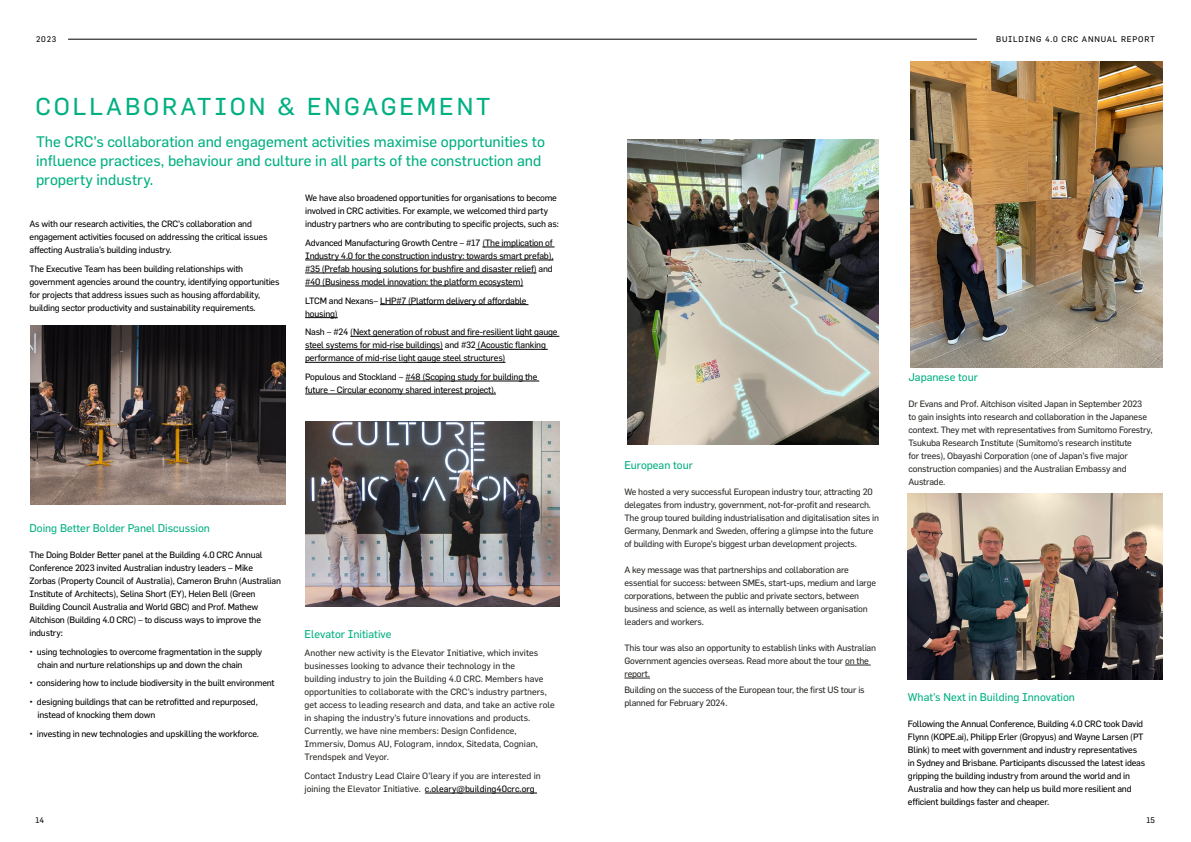
<style>
.page{position:relative;width:1191px;height:842px;background:#fff}
.page>*{position:absolute;margin:0;border:0;box-sizing:border-box;transform-origin:0 0}
.t1{font:24px "Flama Basic";letter-spacing:.12em;color:#00b082}
.t2{font:15px/19px "Flama Basic";color:#00b082}
.t3{font:11px "Flama Basic";color:#00b082}
.t4{font:9px/13px "Flama Basic";letter-spacing:-.02em;color:#000}
.t5{font:9px/13px "Flama Basic";letter-spacing:-.02em;color:#2c2a27}
.t6{font:9px/13px "Flama Basic";color:#2c2a27}
.t7{font:8px "Flama Basic";letter-spacing:.1em;color:#000}
.s1{color:#000}
</style>
<div class="page">
<hr style="left:68px;top:39px;width:909px;height:1px;background:#000">
<svg style="left:845px;top:665px;width:25px;height:1px"></svg>
<svg style="left:624px;top:678px;width:26px;height:1px"></svg>
<img style="left:627px;top:139px;width:251px;height:306px">
<img style="left:908px;top:494px;width:254px;height:185px">
<img style="left:30px;top:326px;width:255px;height:179px">
<img style="left:910px;top:62px;width:252px;height:305px">
<img style="left:305px;top:421px;width:254px;height:186px">
<hr style="left:425px;top:793px;width:112px;height:1px;background:#000">
<hr style="left:482px;top:247px;width:72px;height:1px;background:#000">
<hr style="left:305px;top:260px;width:248px;height:1px;background:#000">
<hr style="left:305px;top:273px;width:231px;height:1px;background:#000">
<hr style="left:305px;top:286px;width:218px;height:1px;background:#000">
<hr style="left:380px;top:304px;width:148px;height:1px;background:#000">
<hr style="left:305px;top:317px;width:33px;height:1px;background:#000">
<hr style="left:350px;top:336px;width:209px;height:1px;background:#000">
<hr style="left:305px;top:349px;width:138px;height:1px;background:#000">
<hr style="left:475px;top:349px;width:73px;height:1px;background:#000">
<hr style="left:305px;top:362px;width:200px;height:1px;background:#000">
<hr style="left:405px;top:381px;width:134px;height:1px;background:#000">
<hr style="left:305px;top:394px;width:191px;height:1px;background:#000">
<p class="t7" style="left:36px;top:35px;width:22px">2023</p>
<p class="t7" style="left:996px;top:35px;width:160px">BUILDING 4.0 CRC ANNUAL REPORT</p>
<h1 class="t1" style="left:35px;top:92px;width:456px">COLLABORATION &amp; ENGAGEMENT</h1>
<h2 class="t2" style="left:36px;top:132px;width:510px">The CRC’s collaboration and engagement activities maximise opportunities to influence practices, behaviour and culture in all parts of the construction and property industry.</h2>
<p class="t4" style="left:30px;top:217px;width:239px">As with our research activities, the CRC’s collaboration and engagement activities focused on addressing the critical issues affecting Australia’s building industry.</p>
<p class="t4" style="left:30px;top:262px;width:251px">The Executive Team has been building relationships with government agencies around the country, identifying opportunities for projects that address issues such as housing affordability, building sector productivity and sustainability requirements.</p>
<p class="t4" style="left:305px;top:192px;width:255px">We have also broadened opportunities for organisations to become involved in CRC activities. For example, we welcomed third party industry partners who are contributing to specific projects, such as:</p>
<p class="t4" style="left:305px;top:236px;width:250px;text-align:justify">Advanced Manufacturing Growth Centre – #17 (The implication of Industry 4.0 for the construction industry: towards smart prefab), #35 (Prefab housing solutions for bushfire and disaster relief) and #40 (Business model innovation: the platform ecosystem)</p>
<p class="t4" style="left:305px;top:294px;width:223px">LTCM and Nexans– LHP#7 (Platform delivery of affordable housing)</p>
<p class="t4" style="left:305px;top:325px;width:254px">Nash – #24 (Next generation of robust and fire-resilient light gauge steel systems for mid-rise buildings) and #32 (Acoustic flanking performance of mid-rise light gauge steel structures)</p>
<p class="t4" style="left:305px;top:370px;width:234px">Populous and Stockland – #48 (Scoping study for building the future – Circular economy shared interest project).</p>
<p class="t3" style="left:30px;top:521px;width:182px">Doing Better Bolder Panel Discussion</p>
<p class="t4" style="left:30px;top:548px;width:253px">The Doing Bolder Better panel at the Building 4.0 CRC Annual Conference 2023 invited Australian industry leaders – Mike Zorbas (Property Council of Australia), Cameron Bruhn (Australian Institute of Architects), Selina Short (EY), Helen Bell (Green Building Council Australia and World GBC) and Prof. Mathew Aitchison (Building 4.0 CRC) – to discuss ways to improve the industry:</p>
<p class="t4" style="left:38px;top:645px;width:226px;text-indent:-8px">• using technologies to overcome fragmentation in the supply chain and nurture relationships up and down the chain</p>
<p class="t4" style="left:30px;top:676px;width:247px">• considering how to include biodiversity in the built environment</p>
<p class="t4" style="left:38px;top:695px;width:222px;text-indent:-8px">• designing buildings that can be retrofitted and repurposed, instead of knocking them down</p>
<p class="t4" style="left:30px;top:727px;width:231px">• investing in new technologies and upskilling the workforce.</p>
<p class="t7" style="left:35px;top:815px;width:10px">14</p>
<p class="t3" style="left:304px;top:627px;width:88px">Elevator Initiative</p>
<p class="t6" style="left:304px;top:646px;width:252px">Another new activity is the Elevator Initiative, which invites businesses looking to advance their technology in the<br>building industry to join the Building 4.0 CRC. Members have opportunities to collaborate with the CRC’s industry partners, get access to leading research and data, and take an active role in shaping the industry’s future innovations and products.<br>Currently, we have nine members: Design Confidence, Immersiv, Domus AU, Fologram, inndox, Sitedata, Cognian, Trendspek and Veyor.</p>
<p class="t6" style="left:304px;top:769px;width:238px">Contact Industry Lead Claire O’leary if you are interested in joining the Elevator Initiative. <span class="s1">c.oleary@building40crc.org</span></p>
<p class="t3" style="left:908px;top:371px;width:71px">Japanese tour</p>
<p class="t5" style="left:908px;top:398px;width:245px">Dr Evans and Prof. Aitchison visited Japan in September 2023<br>to gain insights into research and collaboration in the Japanese context. They met with representatives from Sumitomo Forestry, Tsukuba Research Institute (Sumitomo’s research institute<br>for trees), Obayashi Corporation (one of Japan’s five major construction companies) and the Australian Embassy and Austrade.</p>
<p class="t3" style="left:624px;top:459px;width:70px">European tour</p>
<p class="t5" style="left:624px;top:485px;width:256px">We hosted a very successful European industry tour, attracting 20 delegates from industry, government, not-for-profit and research.<br>The group toured building industrialisation and digitalisation sites in Germany, Denmark and Sweden, offering a glimpse into the future of building with Europe’s biggest urban development projects.</p>
<p class="t5" style="left:624px;top:563px;width:253px">A key message was that partnerships and collaboration are essential for success: between SMEs, start-ups, medium and large corporations, between the public and private sectors, between business and science, as well as internally between organisation leaders and workers.</p>
<p class="t5" style="left:624px;top:641px;width:253px">This tour was also an opportunity to establish links with Australian<br>Government agencies overseas. Read more about the tour on the report.</p>
<p class="t5" style="left:624px;top:683px;width:242px">Building on the success of the European tour, the first US tour is planned for February 2024.</p>
<p class="t3" style="left:908px;top:690px;width:168px">What’s Next in Building Innovation</p>
<p class="t4" style="left:908px;top:717px;width:239px">Following the Annual Conference, Building 4.0 CRC took David Flynn (KOPE.ai), Philipp Erler (Gropyus) and Wayne Larsen (PT Blink) to meet with government and industry representatives in Sydney and Brisbane. Participants discussed the latest ideas gripping the building industry from around the world and in Australia and how they can help us build more resilient and efficient buildings faster and cheaper.</p>
<p class="t7" style="left:1146px;top:815px;width:10px">15</p>
</div>
